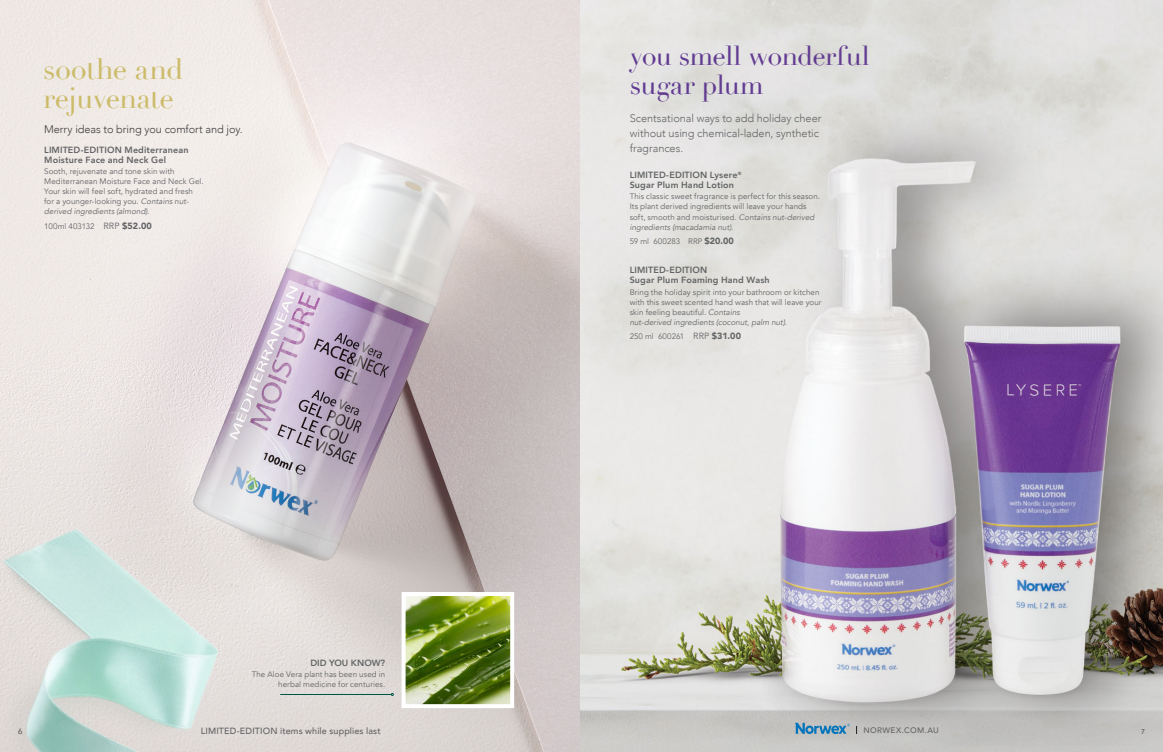
<style>
.page{position:relative;width:1163px;height:752px;background:#fff}
.page>*{position:absolute;margin:0;border:0;box-sizing:border-box;transform-origin:0 0}
.t1{font:29px/29px "Didot";letter-spacing:-.025em;color:#ccbb69}
.t2{font:27px "Didot";letter-spacing:-.025em;color:#613b91}
.t3{font:27px "Didot";letter-spacing:-.005em;color:#613b91}
.t4{font:300 11px/15px "Avenir";letter-spacing:-.005em;color:#626465}
.t5{font:300 11px "Avenir";letter-spacing:-.005em;color:#3e3e3f}
.Product_Name___Aveni{font:800 9px/10px "Avenir";letter-spacing:.015em;color:#626465}
.Product_Name___Aveni-2{font:800 9px/10px "Avenir";letter-spacing:.015em;color:#636366}
.t6{font:500 9px "Avenir";letter-spacing:.01em;color:#636366}
.Product_Description{font:8px/10px "Avenir";letter-spacing:.005em;color:#626465}
.Product_Description-2{font:8px/10px "Avenir";letter-spacing:.005em;color:#636366}
.Body_Copy{font:8px/10px "Avenir";letter-spacing:.005em;color:#626465;text-align:right}
.Size_Color_SKU_Price{font:8px "Avenir";color:#636366}
.Size_Color_SKU_Price-2{font:8px "Avenir";color:#626465}
.t7{font:500 8px "Avenir";letter-spacing:.045em;color:#636366}
.t8{font:8px "Avenir";color:#3e3e3f}
.t9{font:7px "Avenir";color:#3e3e3f}
.s1{font-style:italic}
.s2{font-size:9px}
.s3{font-weight:900;font-size:9px}
</style>
<div class="page">
<img style="left:0;top:0;width:580px;height:751px">
<img style="left:406px;top:596px;width:103px;height:106px">
<div style="left:401px;top:591px;width:113px;height:116px;border:4px solid #fff"></div>
<hr style="left:280px;top:693px;width:111px;height:1px;background:#005644">
<img style="left:0;top:465px;width:235px;height:286px">
<img style="left:580px;top:0;width:582px;height:751px">
<svg style="left:794px;top:722px;width:55px;height:11px"></svg>
<p class="t1" style="left:43px;top:55px;width:141px">soothe and rejuvenate</p>
<p class="t5" style="left:44px;top:123px;width:200px">Merry ideas to bring you comfort and joy.</p>
<p class="Product_Name___Aveni-2" style="left:44px;top:145px;width:146px">LIMITED-EDITION Mediterranean<br>Moisture Face and Neck Gel</p>
<p class="Product_Description-2" style="left:44px;top:167px;width:161px">Sooth, rejuvenate and tone skin with Mediterranean Moisture Face and Neck Gel.<br>Your skin will feel soft, hydrated and fresh for a younger-looking you. <span class="s1">Contains nut&shy;derived ingredients (almond).</span></p>
<p class="Size_Color_SKU_Price" style="left:44px;top:221px;width:109px">100ml 403132 <span class="s2">RRP</span> <span class="s3">$52.00</span></p>
<p class="Product_Name___Aveni" style="left:310px;top:657px;width:76px">DID YOU KNOW?</p>
<p class="Body_Copy" style="left:252px;top:669px;width:135px">The Aloe Vera plant has been used in herbal medicine for centuries.</p>
<p class="t2" style="left:629px;top:39px;width:241px">you smell wonderful</p>
<p class="t3" style="left:629px;top:69px;width:135px">sugar plum</p>
<p class="t4" style="left:629px;top:111px;width:193px">Scentsational ways to add holiday cheer without using chemical-laden, synthetic fragrances.</p>
<p class="Product_Name___Aveni" style="left:629px;top:170px;width:113px">LIMITED-EDITION Lysere<sup>®<br></sup>Sugar Plum Hand Lotion</p>
<p class="Product_Description" style="left:629px;top:192px;width:192px">This classic sweet fragrance is perfect for this season.<br>Its plant derived ingredients will leave your hands soft, smooth and moisturised. <span class="s1">Contains nut-derived ingredients (macadamia nut).</span></p>
<p class="Product_Description" style="left:629px;top:236px;width:106px">59 ml 600283 RRP <span class="s3">$20.00</span></p>
<p class="Product_Name___Aveni" style="left:629px;top:265px;width:141px">LIMITED-EDITION<br>Sugar Plum Foaming Hand Wash</p>
<p class="Product_Description" style="left:629px;top:287px;width:193px">Bring the holiday spirit into your bathroom or kitchen with this sweet scented hand wash that will leave your skin feeling beautiful. <span class="s1">Contains<br>nut-derived ingredients (coconut, palm nut).</span></p>
<p class="Size_Color_SKU_Price-2" style="left:629px;top:331px;width:113px">250 ml 600261 <span class="s2">RRP</span> <span class="s3">$31.00</span></p>
<p class="t8" style="left:18px;top:726px;width:6px">6</p>
<p class="t6" style="left:201px;top:722px;width:182px">LIMITED-EDITION items while supplies last</p>
<p class="t7" style="left:863px;top:723px;width:77px">NORWEX.COM.AU</p>
<p class="t9" style="left:1140px;top:727px;width:5px">7</p>
</div>
